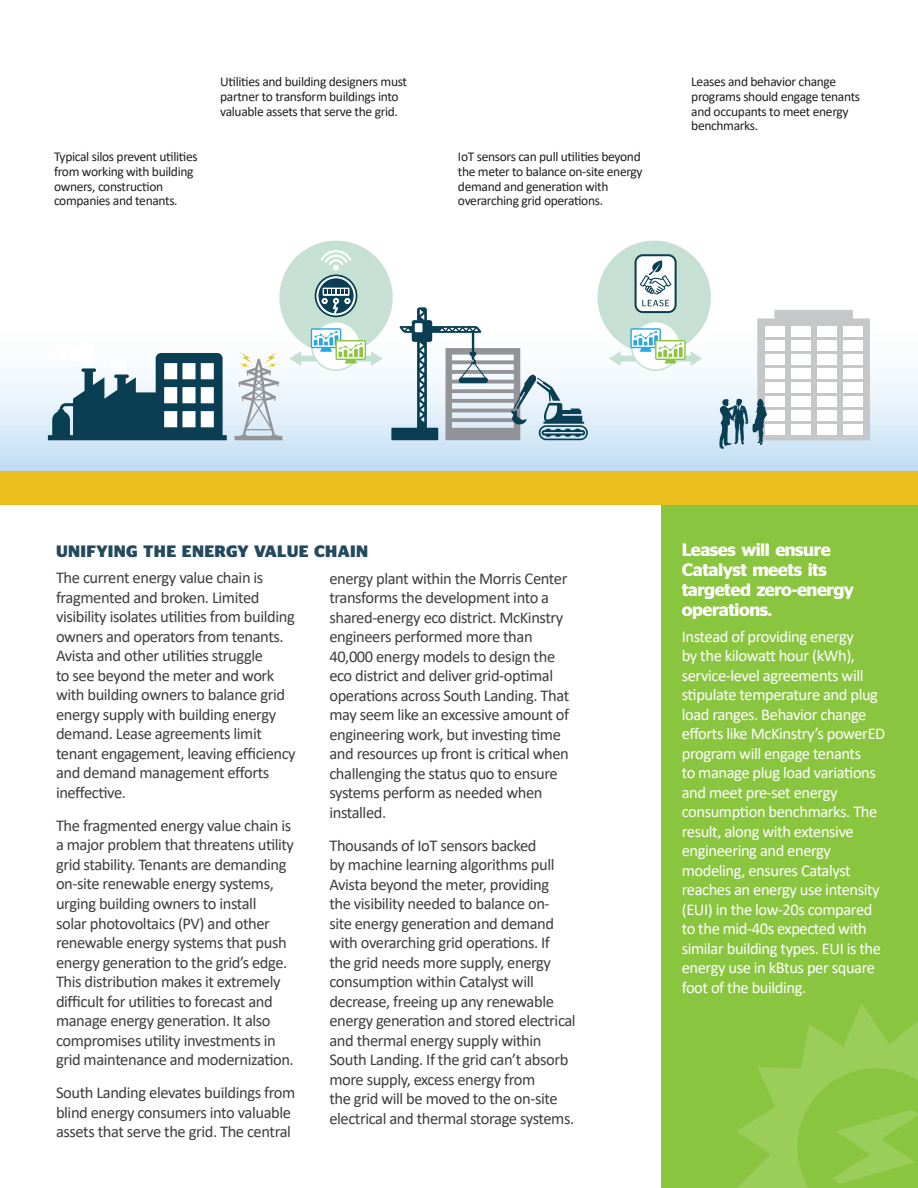
<style>
.page{position:relative;width:918px;height:1188px;background:#fff}
.page>*{position:absolute;margin:0;border:0;box-sizing:border-box;transform-origin:0 0}
.t1{font:600 18px/19.8px "Stag Sans";letter-spacing:-.025em;color:#fff}
.t2{font:16.5px/19.5px "Calibri";letter-spacing:-.025em;color:#3e3e3f}
.t3{font:16.5px/19.5px "Calibri";letter-spacing:-.025em;color:#fff}
.t4{font:13.5px/14.9px "Calibri";letter-spacing:-.025em;color:#231f20}
.s1{font-family:"Stag Sans";font-weight:700;color:#23495e}
</style>
<div class="page">
<div style="left:662px;top:432px;width:256px;height:756px;background:#8ac53f"></div>
<div style="left:0;top:314px;width:918px;height:162px;background:linear-gradient(to bottom,#fff,#c4dff3)"></div>
<svg style="left:719px;top:310px;width:151px;height:139px"></svg>
<svg style="left:48px;top:342px;width:179px;height:98px"></svg>
<svg style="left:399px;top:307px;width:189px;height:133px"></svg>
<div style="left:391px;top:428px;width:47px;height:12px;background:#093e53"></div>
<svg style="left:235px;top:241px;width:158px;height:199px"></svg>
<svg style="left:598px;top:241px;width:113px;height:130px"></svg>
<svg style="left:737px;top:1004px;width:181px;height:184px"></svg>
<div style="left:1px;top:471px;width:917px;height:34px;background:#eabe1d"></div>
<hr style="left:0;top:471px;width:1px;height:34px;background:#eabe1d">
<p class="t4" style="left:54px;top:149px;width:145px">Typical silos prevent utilities from working with building owners, construction companies and tenants.</p>
<p class="t4" style="left:220px;top:74px;width:188px">Utilities and building designers must partner to transform buildings into valuable assets that serve the grid.</p>
<p class="t4" style="left:458px;top:149px;width:186px">IoT sensors can pull utilities beyond the meter to balance on-site energy demand and generation with overarching grid operations.</p>
<p class="t4" style="left:691px;top:74px;width:170px">Leases and behavior change programs should engage tenants and occupants to meet energy benchmarks.</p>
<p class="t2" style="left:56px;top:538px;width:314px;line-height:26.2px"><span class="s1">UNIFYING THE ENERGY VALUE CHAIN<br></span>The current energy value chain is</p>
<p class="t2" style="left:56px;top:587px;width:241px">fragmented and broken. Limited visibility isolates utilities from building owners and operators from tenants.<br>Avista and other utilities struggle<br>to see beyond the meter and work with building owners to balance grid energy supply with building energy demand. Lease agreements limit tenant engagement, leaving efficiency and demand management efforts ineffective.</p>
<p class="t2" style="left:56px;top:815px;width:240px">The fragmented energy value chain is a major problem that threatens utility grid stability. Tenants are demanding on-site renewable energy systems, urging building owners to install<br>solar photovoltaics (PV) and other renewable energy systems that push energy generation to the grid’s edge.<br>This distribution makes it extremely difficult for utilities to forecast and manage energy generation. It also compromises utility investments in grid maintenance and modernization.</p>
<p class="t2" style="left:56px;top:1082px;width:241px">South Landing elevates buildings from blind energy consumers into valuable assets that serve the grid. The central</p>
<p class="t2" style="left:329px;top:568px;width:241px">energy plant within the Morris Center transforms the development into a shared-energy eco district. McKinstry engineers performed more than 40,000 energy models to design the eco district and deliver grid-optimal operations across South Landing. That may seem like an excessive amount of engineering work, but investing time and resources up front is critical when challenging the status quo to ensure systems perform as needed when installed.</p>
<p class="t2" style="left:329px;top:835px;width:248px">Thousands of IoT sensors backed<br>by machine learning algorithms pull Avista beyond the meter, providing<br>the visibility needed to balance on&shy;site energy generation and demand with overarching grid operations. If<br>the grid needs more supply, energy consumption within Catalyst will decrease, freeing up any renewable energy generation and stored electrical and thermal energy supply within South Landing. If the grid can’t absorb more supply, excess energy from<br>the grid will be moved to the on-site electrical and thermal storage systems.</p>
<p class="t1" style="left:682px;top:540px;width:174px">Leases will ensure<br>Catalyst meets its targeted zero-energy operations.</p>
<p class="t3" style="left:682px;top:626px;width:205px">Instead of providing energy<br>by the kilowatt hour (kWh), service-level agreements will stipulate temperature and plug load ranges. Behavior change efforts like McKinstry’s powerED program will engage tenants<br>to manage plug load variations and meet pre-set energy consumption benchmarks. The result, along with extensive engineering and energy modeling, ensures Catalyst reaches an energy use intensity (EUI) in the low-20s compared to the mid-40s expected with similar building types. EUI is the energy use in kBtus per square foot of the building.</p>
</div>
